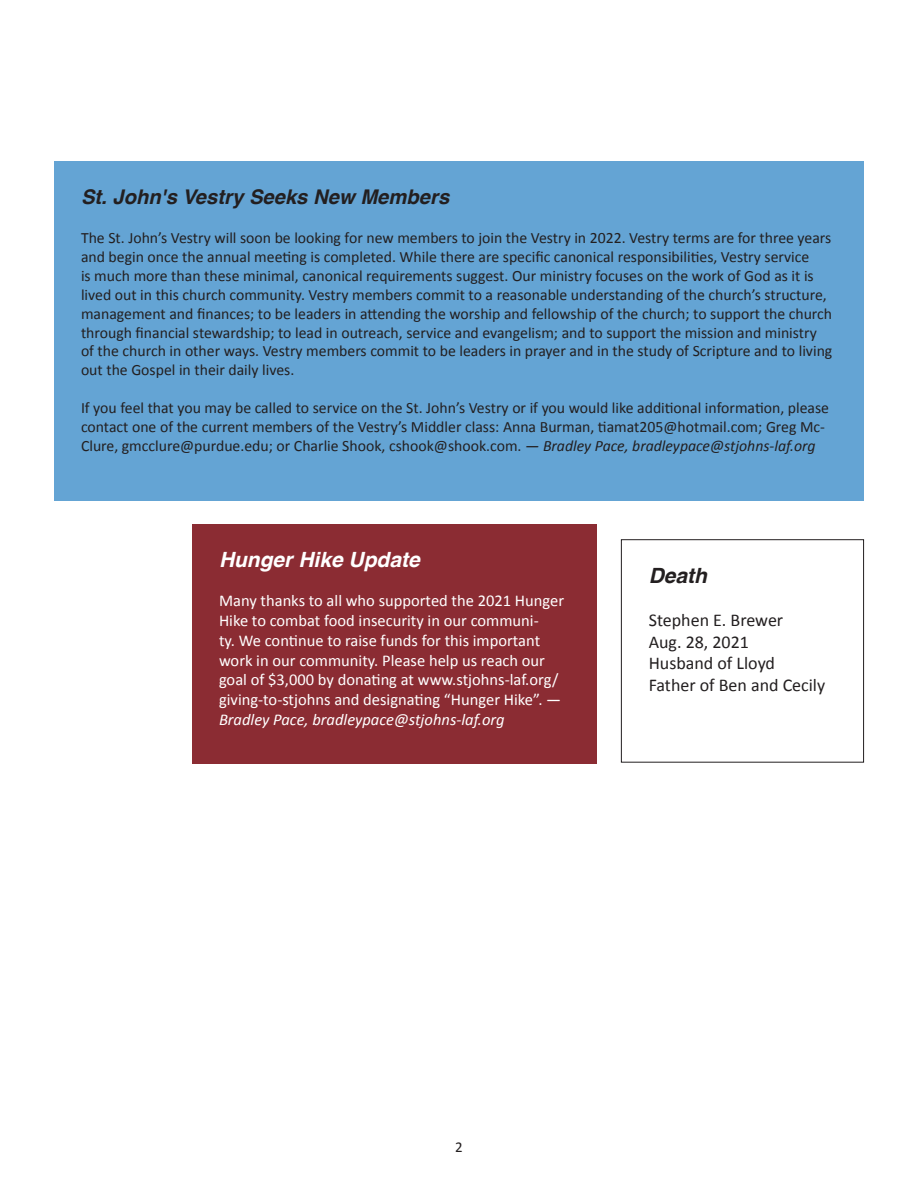
<style>
.page{position:relative;width:918px;height:1188px;background:#fff}
.page>*{position:absolute;margin:0;border:0;box-sizing:border-box;transform-origin:0 0}
.t1{font:italic 700 21px "Helvetica";color:#fff}
.t2{font:italic 700 21px "Helvetica";color:#231f20}
.t3{font:italic 700 20.25px "Helvetica";color:#231f20}
.t4{font:18px "Calibri";color:#231f20}
.t5{font:16.5px/19.8px "Calibri";color:#fff}
.t6{font:15.75px/18.9px "Calibri";color:#231f20}
.t7{font:15px "Calibri";color:#231f20}
.s1{font-style:italic}
</style>
<div class="page">
<div style="left:54px;top:162px;width:810px;height:339px;background:#64a4d4"></div>
<div style="left:192px;top:524px;width:405px;height:240px;background:#8b2c33"></div>
<div style="left:621px;top:539px;width:243px;height:224px;border:1px solid #231f20"></div>
<p class="t3" style="left:81px;top:181px;width:370px">St. John's Vestry Seeks New Members</p>
<p class="t6" style="left:81px;top:228px;width:753px">The St. John’s Vestry will soon be looking for new members to join the Vestry in 2022. Vestry terms are for three years and begin once the annual meeting is completed. While there are specific canonical responsibilities, Vestry service<br>is much more than these minimal, canonical requirements suggest. Our ministry focuses on the work of God as it is lived out in this church community. Vestry members commit to a reasonable understanding of the church’s structure, management and finances; to be leaders in attending the worship and fellowship of the church; to support the church through financial stewardship; to lead in outreach, service and evangelism; and to support the mission and ministry of the church in other ways. Vestry members commit to be leaders in prayer and in the study of Scripture and to living out the Gospel in their daily lives.</p>
<p class="t6" style="left:81px;top:398px;width:750px">If you feel that you may be called to service on the St. John’s Vestry or if you would like additional information, please contact one of the current members of the Vestry’s Middler class: Anna Burman, tiamat205@hotmail.com; Greg Mc-<br>Clure, gmcclure@purdue.edu; or Charlie Shook, cshook@shook.com. <span class="s1">— Bradley Pace, bradleypace@stjohns-laf.org</span></p>
<p class="t1" style="left:219px;top:542px;width:202px">Hunger Hike Update</p>
<p class="t5" style="left:219px;top:590px;width:347px">Many thanks to all who supported the 2021 Hunger Hike to combat food insecurity in our communi-<br>ty. We continue to raise funds for this important work in our community. Please help us reach our goal of $3,000 by donating at www.stjohns-laf.org/ giving-to-stjohns and designating “Hunger Hike”. — <span class="s1">Bradley Pace, bradleypace@stjohns-laf.org</span></p>
<p class="t2" style="left:649px;top:558px;width:60px">Death</p>
<p class="t4" style="left:649px;top:609px;width:136px">Stephen E. Brewer</p>
<p class="t4" style="left:649px;top:630px;width:102px">Aug. 28, 2021</p>
<p class="t4" style="left:649px;top:652px;width:128px">Husband of Lloyd</p>
<p class="t4" style="left:649px;top:674px;width:178px">Father of Ben and Cecily</p>
<p class="t7" style="left:455px;top:1137px;width:9px">2</p>
</div>
